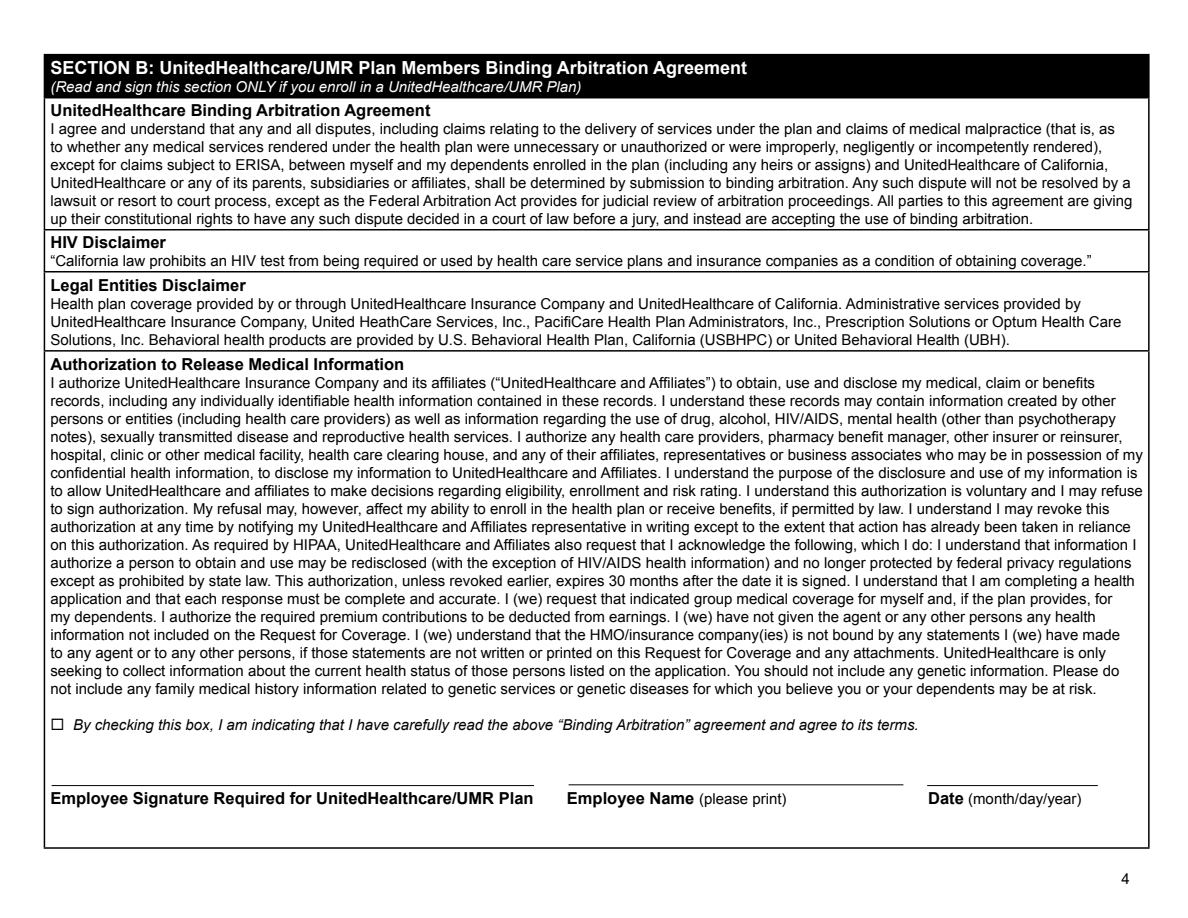
<style>
.page{position:relative;width:1188px;height:918px;background:#fff}
.page>*{position:absolute;margin:0;border:0;box-sizing:border-box;transform-origin:0 0}
.t1{font:700 18px "Arial";color:#fff}
.t2{font:700 16.5px "Arial";color:#000}
.t3{font:15px/18px "Arial";color:#000}
.t4{font:italic 15px "Arial";color:#000}
.t5{font:italic 15px "Arial";color:#fff}
.s1{font-weight:700;font-size:16.5px}
</style>
<div class="page">
<div style="left:44px;top:55px;width:1105px;height:43px;background:#000"></div>
<hr style="left:44px;top:54px;width:1106px;height:1px;background:#000">
<hr style="left:1148px;top:55px;width:2px;height:42px;background:#000">
<hr style="left:44px;top:97px;width:1106px;height:1px;background:#000">
<hr style="left:44px;top:98px;width:1px;height:131px;background:#000">
<hr style="left:1148px;top:98px;width:2px;height:131px;background:#000">
<hr style="left:44px;top:229px;width:1106px;height:1px;background:#000">
<hr style="left:44px;top:230px;width:1px;height:41px;background:#000">
<hr style="left:1148px;top:230px;width:2px;height:41px;background:#000">
<hr style="left:44px;top:271px;width:1106px;height:2px;background:#000">
<hr style="left:44px;top:273px;width:1px;height:77px;background:#000">
<hr style="left:1148px;top:273px;width:2px;height:77px;background:#000">
<hr style="left:44px;top:350px;width:1106px;height:2px;background:#000">
<hr style="left:44px;top:352px;width:1px;height:495px;background:#000">
<hr style="left:1148px;top:352px;width:2px;height:495px;background:#000">
<hr style="left:44px;top:847px;width:1106px;height:2px;background:#000">
<hr style="left:52px;top:785px;width:482px;height:1px;background:#000">
<hr style="left:569px;top:784px;width:334px;height:1px;background:#000">
<hr style="left:927px;top:785px;width:171px;height:1px;background:#000">
<p class="t1" style="left:50px;top:56px;width:698px">SECTION B: UnitedHealthcare/UMR Plan Members Binding Arbitration Agreement</p>
<p class="t5" style="left:50px;top:77px;width:533px">(Read and sign this section ONLY if you enroll in a UnitedHealthcare/UMR Plan)</p>
<p class="t2" style="left:50px;top:99px;width:382px">UnitedHealthcare Binding Arbitration Agreement</p>
<p class="t3" style="left:50px;top:120px;width:1084px">I agree and understand that any and all disputes, including claims relating to the delivery of services under the plan and claims of medical malpractice (that is, as<br>to whether any medical services rendered under the health plan were unnecessary or unauthorized or were improperly, negligently or incompetently rendered), except for claims subject to ERISA, between myself and my dependents enrolled in the plan (including any heirs or assigns) and UnitedHealthcare of California, UnitedHealthcare or any of its parents, subsidiaries or affiliates, shall be determined by submission to binding arbitration. Any such dispute will not be resolved by a lawsuit or resort to court process, except as the Federal Arbitration Act provides for judicial review of arbitration proceedings. All parties to this agreement are giving up their constitutional rights to have any such dispute decided in a court of law before a jury, and instead are accepting the use of binding arbitration.</p>
<p class="t2" style="left:50px;top:231px;width:117px">HIV Disclaimer</p>
<p class="t3" style="left:50px;top:252px;width:1043px">“California law prohibits an HIV test from being required or used by health care service plans and insurance companies as a condition of obtaining coverage.”</p>
<p class="t2" style="left:50px;top:274px;width:197px">Legal Entities Disclaimer</p>
<p class="t3" style="left:50px;top:295px;width:1073px">Health plan coverage provided by or through UnitedHealthcare Insurance Company and UnitedHealthcare of California. Administrative services provided by<br>UnitedHealthcare Insurance Company, United HeathCare Services, Inc., PacifiCare Health Plan Administrators, Inc., Prescription Solutions or Optum Health Care<br>Solutions, Inc. Behavioral health products are provided by U.S. Behavioral Health Plan, California (USBHPC) or United Behavioral Health (UBH).</p>
<p class="t2" style="left:50px;top:353px;width:355px">Authorization to Release Medical Information</p>
<p class="t3" style="left:50px;top:374px;width:1094px">I authorize UnitedHealthcare Insurance Company and its affiliates (“UnitedHealthcare and Affiliates”) to obtain, use and disclose my medical, claim or benefits records, including any individually identifiable health information contained in these records. I understand these records may contain information created by other persons or entities (including health care providers) as well as information regarding the use of drug, alcohol, HIV/AIDS, mental health (other than psychotherapy notes), sexually transmitted disease and reproductive health services. I authorize any health care providers, pharmacy benefit manager, other insurer or reinsurer, hospital, clinic or other medical facility, health care clearing house, and any of their affiliates, representatives or business associates who may be in possession of my confidential health information, to disclose my information to UnitedHealthcare and Affiliates. I understand the purpose of the disclosure and use of my information is to allow UnitedHealthcare and affiliates to make decisions regarding eligibility, enrollment and risk rating. I understand this authorization is voluntary and I may refuse to sign authorization. My refusal may, however, affect my ability to enroll in the health plan or receive benefits, if permitted by law. I understand I may revoke this authorization at any time by notifying my UnitedHealthcare and Affiliates representative in writing except to the extent that action has already been taken in reliance on this authorization. As required by HIPAA, UnitedHealthcare and Affiliates also request that I acknowledge the following, which I do: I understand that information I authorize a person to obtain and use may be redisclosed (with the exception of HIV/AIDS health information) and no longer protected by federal privacy regulations except as prohibited by state law. This authorization, unless revoked earlier, expires 30 months after the date it is signed. I understand that I am completing a health application and that each response must be complete and accurate. I (we) request that indicated group medical coverage for myself and, if the plan provides, for<br>my dependents. I authorize the required premium contributions to be deducted from earnings. I (we) have not given the agent or any other persons any health information not included on the Request for Coverage. I (we) understand that the HMO/insurance company(ies) is not bound by any statements I (we) have made<br>to any agent or to any other persons, if those statements are not written or printed on this Request for Coverage and any attachments. UnitedHealthcare is only seeking to collect information about the current health status of those persons listed on the application. You should not include any genetic information. Please do not include any family medical history information related to genetic services or genetic diseases for which you believe you or your dependents may be at risk.</p>
<p class="t4" style="left:50px;top:715px;width:870px">◻ By checking this box, I am indicating that I have carefully read the above “Binding Arbitration” agreement and agree to its terms.</p>
<p class="t2" style="left:50px;top:787px;width:485px">Employee Signature Required for UnitedHealthcare/UMR Plan</p>
<p class="t3" style="left:567px;top:790px;width:221px"><span class="s1">Employee Name</span> (please print)</p>
<p class="t3" style="left:928px;top:790px;width:155px"><span class="s1">Date</span> (month/day/year)</p>
<p class="t3" style="left:1121px;top:870px;width:10px">4</p>
</div>
